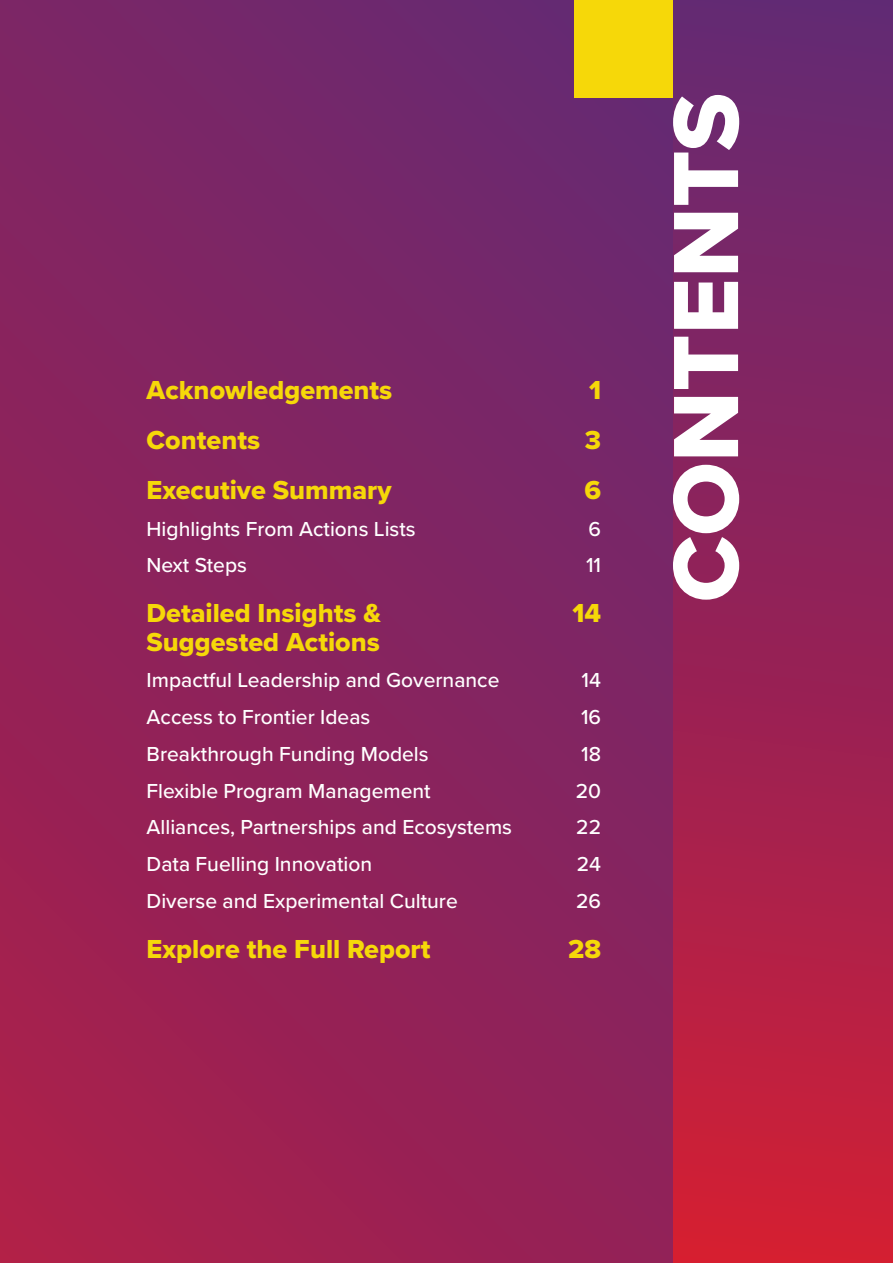
<style>
.page{position:relative;width:893px;height:1263px;background:#fff}
.page>*{position:absolute;margin:0;border:0;box-sizing:border-box;transform-origin:0 0}
.t1{font:96px "Proxima Nova Extrabld";color:#fff}
.t2{font:27px "Proxima Nova Extrabld";color:#f6d809}
.t3{font:500 21px "Proxima Nova";color:#fff}
</style>
<div class="page">
<div style="left:0;top:0;width:893px;height:1263px;background:linear-gradient(to bottom,#6f286d,#a02050)"></div>
<div style="left:673px;top:0;width:220px;height:1263px;background:linear-gradient(to bottom,#602875,#d01e35)"></div>
<div style="left:575px;top:0;width:98px;height:98px;background:#f6d809"></div>
<p class="t2" style="left:147px;top:370px;width:247px">Acknowledgements</p>
<p class="t2" style="left:589px;top:370px;width:14px">1</p>
<p class="t2" style="left:147px;top:420px;width:115px">Contents</p>
<p class="t2" style="left:585px;top:420px;width:18px">3</p>
<p class="t2" style="left:147px;top:470px;width:246px">Executive Summary</p>
<p class="t2" style="left:584px;top:470px;width:18px">6</p>
<p class="t3" style="left:147px;top:513px;width:271px">Highlights From Actions Lists</p>
<p class="t3" style="left:589px;top:513px;width:14px">6</p>
<p class="t3" style="left:147px;top:550px;width:102px">Next Steps</p>
<p class="t3" style="left:586px;top:550px;width:17px">11</p>
<p class="t2" style="left:147px;top:593px;width:236px">Detailed Insights &amp;</p>
<p class="t2" style="left:572px;top:593px;width:30px">14</p>
<p class="t2" style="left:147px;top:622px;width:235px">Suggested Actions</p>
<p class="t3" style="left:147px;top:665px;width:354px">Impactful Leadership and Governance</p>
<p class="t3" style="left:582px;top:665px;width:21px">14</p>
<p class="t3" style="left:147px;top:701px;width:225px">Access to Frontier Ideas</p>
<p class="t3" style="left:581px;top:701px;width:22px">16</p>
<p class="t3" style="left:147px;top:738px;width:284px">Breakthrough Funding Models</p>
<p class="t3" style="left:581px;top:738px;width:21px">18</p>
<p class="t3" style="left:147px;top:775px;width:286px">Flexible Program Management</p>
<p class="t3" style="left:576px;top:775px;width:27px">20</p>
<p class="t3" style="left:147px;top:812px;width:367px">Alliances, Partnerships and Ecosystems</p>
<p class="t3" style="left:576px;top:812px;width:26px">22</p>
<p class="t3" style="left:147px;top:848px;width:227px">Data Fuelling Innovation</p>
<p class="t3" style="left:577px;top:848px;width:26px">24</p>
<p class="t3" style="left:147px;top:885px;width:313px">Diverse and Experimental Culture</p>
<p class="t3" style="left:576px;top:885px;width:26px">26</p>
<p class="t2" style="left:147px;top:929px;width:285px">Explore the Full Report</p>
<p class="t2" style="left:568px;top:929px;width:35px">28</p>
<h1 class="t1" style="left:634px;top:602px;width:511px;rotate:-90deg">CONTENTS</h1>
</div>
